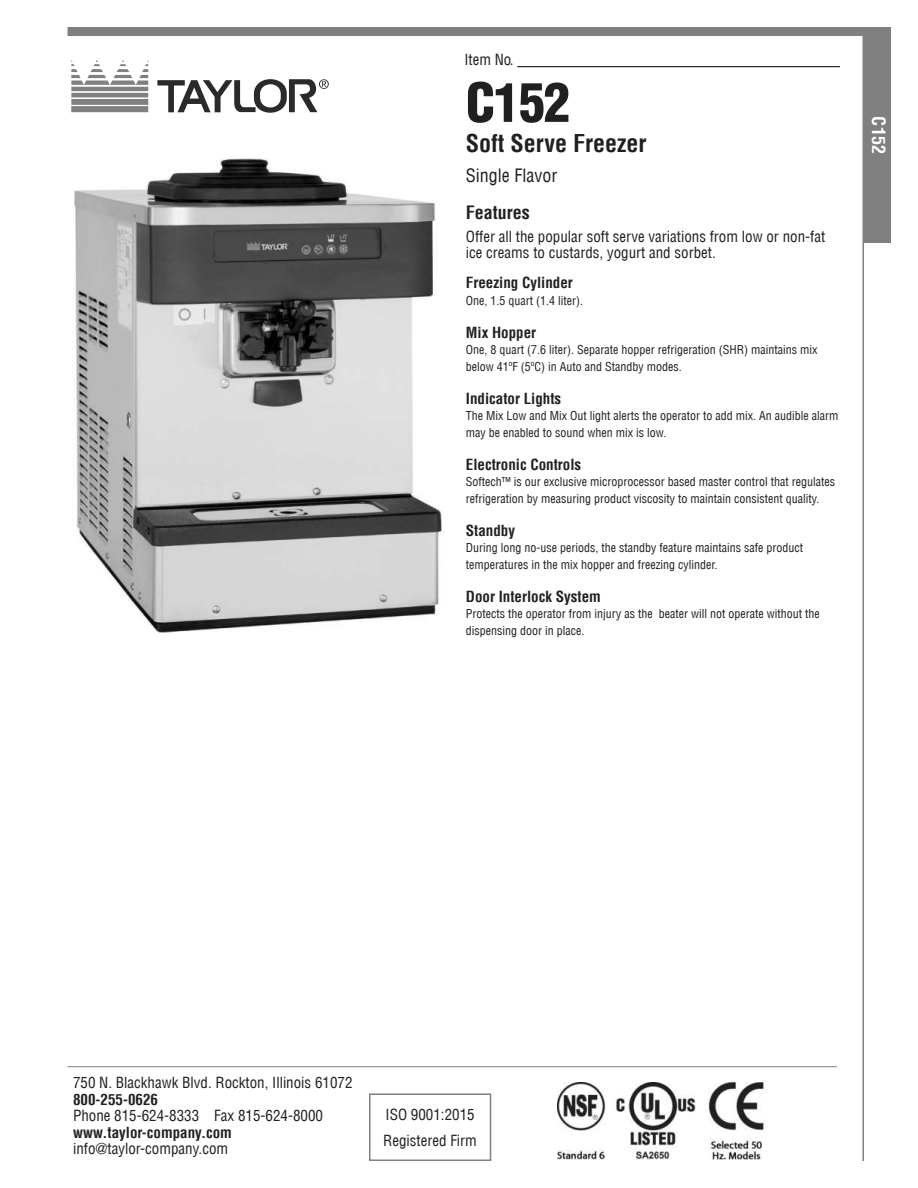
<style>
.page{position:relative;width:918px;height:1188px;background:#fff}
.page>*{position:absolute;margin:0;border:0;box-sizing:border-box;transform-origin:0 0}
.t1{font:900 condensed 52.5px "Helvetica LT";color:#202020}
.t2{font:700 condensed 24px "Helvetica LT";color:#202020}
.t3{font:condensed 18px "Helvetica LT";color:#202020}
.t4{font:700 condensed 18px "Helvetica LT";color:#202020}
.t5{font:700 condensed 18px "Helvetica LT";color:#fff}
.t6{font:condensed 15px/16.5px "Helvetica LT";color:#202020}
.t7{font:700 condensed 15px "Helvetica LT";color:#202020}
.t8{font:condensed 12px/16.5px "Helvetica LT";color:#202020}
</style>
<div class="page">
<div style="left:68px;top:27px;width:823px;height:9px;background:#808080"></div>
<hr style="left:68px;top:1066px;width:769px;height:1px;background:#808080">
<hr style="left:862px;top:27px;width:2px;height:1134px;background:#808080">
<div style="left:864px;top:27px;width:27px;height:216px;background:#808080"></div>
<hr style="left:517px;top:66px;width:323px;height:1px;background:#202020">
<img style="left:74px;top:158px;width:369px;height:475px">
<div style="left:369px;top:1094px;width:122px;height:67px;border:2px solid #808080"></div>
<svg style="left:71px;top:60px;width:77px;height:52px"></svg>
<img style="left:558px;top:1082px;width:206px;height:77px">
<svg style="left:157px;top:79px;width:172px;height:34px"></svg>
<p class="t6" style="left:464px;top:53px;width:377px">Item No. ___________________________________________</p>
<h1 class="t1" style="left:466px;top:73px;width:106px">C152</h1>
<h2 class="t2" style="left:466px;top:133px;width:182px">Soft Serve Freezer</h2>
<h3 class="t3" style="left:466px;top:168px;width:93px">Single Flavor</h3>
<h3 class="t4" style="left:466px;top:205px;width:65px">Features</h3>
<p class="t6" style="left:466px;top:230px;width:361px">Offer all the popular soft serve variations from low or non-fat ice creams to custards, yogurt and sorbet.</p>
<p class="t7" style="left:466px;top:277px;width:109px">Freezing Cylinder</p>
<p class="t8" style="left:466px;top:293px;width:119px">One, 1.5 quart (1.4 liter).</p>
<p class="t7" style="left:466px;top:326px;width:72px">Mix Hopper</p>
<p class="t8" style="left:466px;top:343px;width:353px">One, 8 quart (7.6 liter). Separate hopper refrigeration (SHR) maintains mix below 41ºF (5ºC) in Auto and Standby modes.</p>
<p class="t7" style="left:466px;top:392px;width:97px">Indicator Lights</p>
<p class="t8" style="left:466px;top:409px;width:374px">The Mix Low and Mix Out light alerts the operator to add mix. An audible alarm may be enabled to sound when mix is low.</p>
<p class="t7" style="left:466px;top:458px;width:117px">Electronic Controls</p>
<p class="t8" style="left:466px;top:475px;width:371px">Softech™ is our exclusive microprocessor based master control that regulates refrigeration by measuring product viscosity to maintain consistent quality.</p>
<p class="t7" style="left:466px;top:524px;width:51px">Standby</p>
<p class="t8" style="left:466px;top:541px;width:339px">During long no-use periods, the standby feature maintains safe product temperatures in the mix hopper and freezing cylinder.</p>
<p class="t7" style="left:466px;top:590px;width:136px">Door Interlock System</p>
<p class="t8" style="left:466px;top:607px;width:355px">Protects the operator from injury as the beater will not operate without the dispensing door in place.</p>
<h3 class="t5" style="left:886px;top:116px;width:39px;rotate:90deg">C152</h3>
<p class="t6" style="left:73px;top:1076px;width:281px">750 N. Blackhawk Blvd. Rockton, Illinois 61072</p>
<p class="t7" style="left:73px;top:1093px;width:86px">800-255-0626</p>
<p class="t6" style="left:73px;top:1109px;width:251px">Phone 815-624-8333 Fax 815-624-8000</p>
<p class="t7" style="left:73px;top:1126px;width:160px">www.taylor-company.com</p>
<p class="t6" style="left:73px;top:1142px;width:157px">info@taylor-company.com</p>
<p class="t6" style="left:383px;top:1103px;width:95px;line-height:25.5px">ISO 9001:2015<br>Registered Firm</p>
</div>
